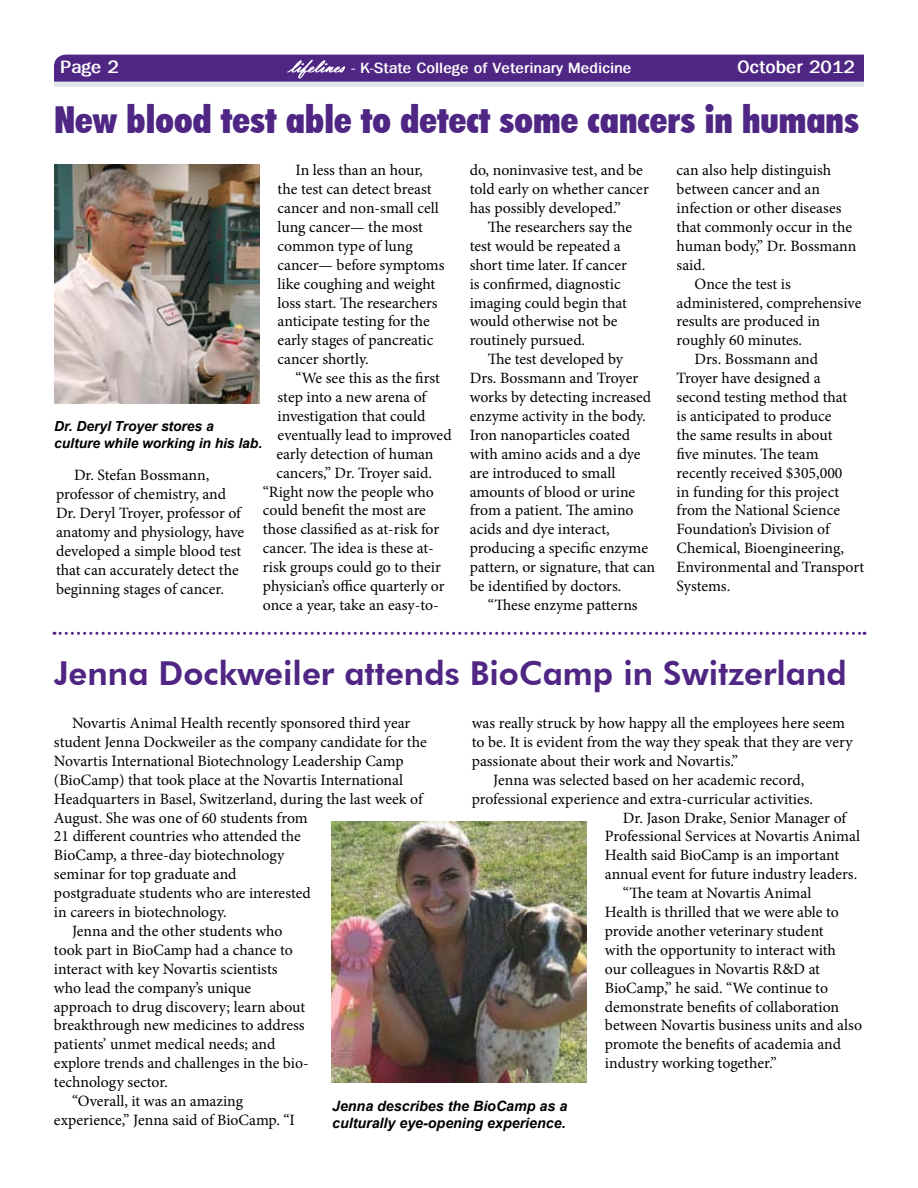
<style>
.page{position:relative;width:918px;height:1188px;background:#fff}
.page>*{position:absolute;margin:0;border:0;box-sizing:border-box;transform-origin:0 0}
.t1{font:900 condensed 37.2px "Futura BT";color:#4f2683}
.t2{font:800 33px "Futura BT";color:#4f2683}
.t3{font:700 18px "Franklin Gothic";color:#fff}
.t4{font:15.75px/18.9px "Minion Pro";color:#000}
.t5{font:700 15px "Franklin Gothic";color:#fff}
.t6{font:italic 700 14.25px/17.1px "Arial";color:#000}
.t7{font:italic 700 13.8px/16.6px "Arial";letter-spacing:-.005em;color:#000}
.s1{font-family:"Vladimir Script";font-weight:400;font-size:22.5px;color:#4f2683}
</style>
<div class="page">
<div style="left:54px;top:81px;width:810px;height:6px;background:#e1e6e8"></div>
<div style="left:54px;top:55px;width:810px;height:27px;background:#4f2683"></div>
<svg style="left:54px;top:632px;width:811px;height:3px"></svg>
<img style="left:290px;top:60px;width:21px;height:12px">
<img style="left:54px;top:164px;width:206px;height:239px">
<img style="left:331px;top:822px;width:256px;height:261px">
<p class="t3" style="left:60px;top:57px;width:60px">Page 2</p>
<p class="t5" style="left:287px;top:59px;width:346px"><span class="s1">lifelines</span> - K-State College of Veterinary Medicine</p>
<h1 class="t1" style="left:54px;top:97px;width:807px">New blood test able to detect some cancers in humans</h1>
<p class="t3" style="left:737px;top:57px;width:119px">October 2012</p>
<p class="t4" style="left:278px;top:161px;width:168px;text-indent:18px">In less than an hour, the test can detect breast cancer and non-small cell lung cancer— the most common type of lung cancer— before symptoms like coughing and weight loss start. The researchers anticipate testing for the early stages of pancreatic cancer shortly.</p>
<p class="t4" style="left:296px;top:369px;width:146px">“We see this as the first</p>
<p class="t4" style="left:278px;top:388px;width:150px">step into a new arena of</p>
<p class="t4" style="left:278px;top:407px;width:149px">investigation that could</p>
<p class="t4" style="left:278px;top:425px;width:176px">eventually lead to improved</p>
<p class="t4" style="left:276px;top:444px;width:159px">early detection of human</p>
<p class="t4" style="left:276px;top:463px;width:157px">cancers,” Dr. Troyer said.</p>
<p class="t4" style="left:263px;top:482px;width:172px">“Right now the people who</p>
<p class="t4" style="left:263px;top:501px;width:165px">could benefit the most are</p>
<p class="t4" style="left:263px;top:520px;width:178px">those classified as at-risk for</p>
<p class="t4" style="left:263px;top:539px;width:172px">cancer. The idea is these at-</p>
<p class="t4" style="left:263px;top:558px;width:179px">risk groups could go to their</p>
<p class="t4" style="left:263px;top:577px;width:183px">physician’s office quarterly or</p>
<p class="t4" style="left:263px;top:596px;width:177px">once a year, take an easy-to-</p>
<p class="t7" style="left:54px;top:419px;width:209px">Dr. Deryl Troyer stores a culture while working in his lab.</p>
<p class="t4" style="left:56px;top:466px;width:190px;text-indent:18px">Dr. Stefan Bossmann, professor of chemistry, and<br>Dr. Deryl Troyer, professor of anatomy and physiology, have developed a simple blood test that can accurately detect the beginning stages of cancer.</p>
<p class="t4" style="left:470px;top:161px;width:181px">do, noninvasive test, and be told early on whether cancer has possibly developed.”</p>
<p class="t4" style="left:470px;top:218px;width:164px;text-indent:18px">The researchers say the test would be repeated a short time later. If cancer is confirmed, diagnostic imaging could begin that would otherwise not be routinely pursued.</p>
<p class="t4" style="left:470px;top:350px;width:187px;text-indent:18px">The test developed by<br>Drs. Bossmann and Troyer works by detecting increased enzyme activity in the body.<br>Iron nanoparticles coated with amino acids and a dye are introduced to small amounts of blood or urine from a patient. The amino acids and dye interact, producing a specific enzyme pattern, or signature, that can be identified by doctors.</p>
<p class="t4" style="left:488px;top:596px;width:151px">“These enzyme patterns</p>
<p class="t4" style="left:677px;top:161px;width:156px">can also help distinguish</p>
<p class="t4" style="left:677px;top:180px;width:145px">between cancer and an</p>
<p class="t4" style="left:677px;top:199px;width:166px">infection or other diseases</p>
<p class="t4" style="left:677px;top:218px;width:177px">that commonly occur in the</p>
<p class="t4" style="left:677px;top:236px;width:181px">human body,” Dr. Bossmann</p>
<p class="t4" style="left:677px;top:255px;width:30px">said.</p>
<p class="t4" style="left:695px;top:274px;width:98px">Once the test is</p>
<p class="t4" style="left:677px;top:293px;width:186px">administered, comprehensive</p>
<p class="t4" style="left:677px;top:312px;width:145px">results are produced in</p>
<p class="t4" style="left:677px;top:331px;width:127px">roughly 60 minutes.</p>
<p class="t4" style="left:695px;top:350px;width:125px">Drs. Bossmann and</p>
<p class="t4" style="left:677px;top:369px;width:146px">Troyer have designed a</p>
<p class="t4" style="left:677px;top:388px;width:172px">second testing method that</p>
<p class="t4" style="left:677px;top:407px;width:156px">is anticipated to produce</p>
<p class="t4" style="left:677px;top:425px;width:157px">the same results in about</p>
<p class="t4" style="left:677px;top:444px;width:143px">five minutes. The team</p>
<p class="t4" style="left:677px;top:463px;width:167px">recently received $305,000</p>
<p class="t4" style="left:677px;top:482px;width:164px">in funding for this project</p>
<p class="t4" style="left:677px;top:501px;width:165px">from the National Science</p>
<p class="t4" style="left:677px;top:520px;width:155px">Foundation’s Division of</p>
<p class="t4" style="left:677px;top:539px;width:169px">Chemical, Bioengineering,</p>
<p class="t4" style="left:677px;top:558px;width:189px">Environmental and Transport</p>
<p class="t4" style="left:677px;top:577px;width:55px">Systems.</p>
<h2 class="t2" style="left:54px;top:653px;width:794px">Jenna Dockweiler attends BioCamp in Switzerland</h2>
<p class="t4" style="left:72px;top:714px;width:340px">Novartis Animal Health recently sponsored third year</p>
<p class="t4" style="left:54px;top:733px;width:374px">student Jenna Dockweiler as the company candidate for the</p>
<p class="t4" style="left:54px;top:751px;width:351px">Novartis International Biotechnology Leadership Camp</p>
<p class="t4" style="left:54px;top:770px;width:351px">(BioCamp) that took place at the Novartis International</p>
<p class="t4" style="left:54px;top:789px;width:370px">Headquarters in Basel, Switzerland, during the last week of</p>
<p class="t4" style="left:54px;top:808px;width:255px">August. She was one of 60 students from</p>
<p class="t4" style="left:54px;top:827px;width:248px">21 different countries who attended the</p>
<p class="t4" style="left:54px;top:846px;width:232px">BioCamp, a three-day biotechnology</p>
<p class="t4" style="left:54px;top:865px;width:184px">seminar for top graduate and</p>
<p class="t4" style="left:54px;top:884px;width:258px">postgraduate students who are interested</p>
<p class="t4" style="left:54px;top:903px;width:174px">in careers in biotechnology.</p>
<p class="t4" style="left:72px;top:922px;width:212px">Jenna and the other students who</p>
<p class="t4" style="left:54px;top:940px;width:240px">took part in BioCamp had a chance to</p>
<p class="t4" style="left:54px;top:959px;width:225px">interact with key Novartis scientists</p>
<p class="t4" style="left:54px;top:978px;width:199px">who lead the company’s unique</p>
<p class="t4" style="left:54px;top:997px;width:253px">approach to drug discovery; learn about</p>
<p class="t4" style="left:54px;top:1016px;width:252px">breakthrough new medicines to address</p>
<p class="t4" style="left:54px;top:1035px;width:223px">patients’ unmet medical needs; and</p>
<p class="t4" style="left:54px;top:1054px;width:256px">explore trends and challenges in the bio-</p>
<p class="t4" style="left:54px;top:1073px;width:115px">technology sector.</p>
<p class="t4" style="left:72px;top:1092px;width:173px">“Overall, it was an amazing</p>
<p class="t4" style="left:54px;top:1111px;width:242px">experience,” Jenna said of BioCamp. “I</p>
<p class="t4" style="left:472px;top:714px;width:375px">was really struck by how happy all the employees here seem</p>
<p class="t4" style="left:472px;top:733px;width:382px">to be. It is evident from the way they speak that they are very</p>
<p class="t4" style="left:472px;top:751px;width:268px">passionate about their work and Novartis.”</p>
<p class="t4" style="left:493px;top:770px;width:312px">Jenna was selected based on her academic record,</p>
<p class="t4" style="left:472px;top:789px;width:343px">professional experience and extra-curricular activities.</p>
<p class="t4" style="left:623px;top:808px;width:225px">Dr. Jason Drake, Senior Manager of</p>
<p class="t4" style="left:605px;top:827px;width:257px">Professional Services at Novartis Animal</p>
<p class="t4" style="left:605px;top:846px;width:236px">Health said BioCamp is an important</p>
<p class="t4" style="left:605px;top:865px;width:254px">annual event for future industry leaders.</p>
<p class="t4" style="left:623px;top:884px;width:190px">“The team at Novartis Animal</p>
<p class="t4" style="left:605px;top:903px;width:236px">Health is thrilled that we were able to</p>
<p class="t4" style="left:605px;top:922px;width:220px">provide another veterinary student</p>
<p class="t4" style="left:605px;top:940px;width:233px">with the opportunity to interact with</p>
<p class="t4" style="left:605px;top:959px;width:217px">our colleagues in Novartis R&amp;D at</p>
<p class="t4" style="left:605px;top:978px;width:225px">BioCamp,” he said. “We continue to</p>
<p class="t4" style="left:605px;top:997px;width:236px">demonstrate benefits of collaboration</p>
<p class="t4" style="left:605px;top:1016px;width:259px">between Novartis business units and also</p>
<p class="t4" style="left:605px;top:1035px;width:238px">promote the benefits of academia and</p>
<p class="t4" style="left:605px;top:1054px;width:173px">industry working together.”</p>
<p class="t6" style="left:332px;top:1098px;width:237px">Jenna describes the BioCamp as a culturally eye-opening experience.</p>
</div>
